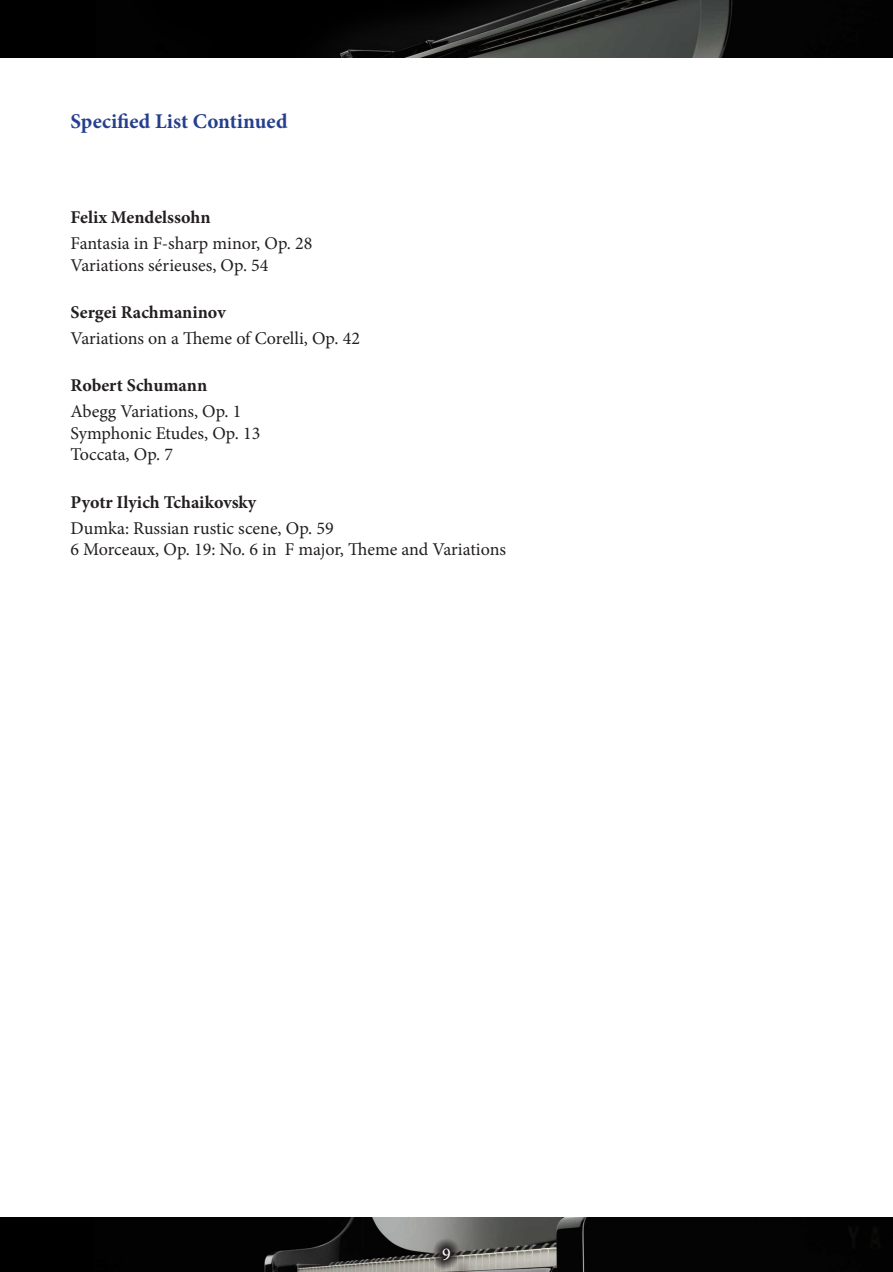
<style>
.page{position:relative;width:893px;height:1272px;background:#fff}
.page>*{position:absolute;margin:0;border:0;box-sizing:border-box;transform-origin:0 0}
.t1{font:700 21px "Minion Pro";color:#253f8e}
.t2{font:18px "Minion Pro";color:#231f20}
.t3{font:700 18px "Minion Pro";color:#231f20}
.t4{font:18px "Minion Pro";color:#fff}
</style>
<div class="page">
<img style="left:0;top:0;width:893px;height:57px">
<img style="left:0;top:1217px;width:893px;height:54px">
<div style="left:450px;top:1255px;width:23px;height:16px;background:#231f20;opacity:.75"></div>
<svg style="left:432px;top:1238px;width:28px;height:31px"></svg>
<p class="t1" style="left:71px;top:106px;width:218px">Specified List Continued</p>
<p class="t3" style="left:71px;top:205px;width:142px">Felix Mendelssohn</p>
<p class="t2" style="left:71px;top:231px;width:243px">Fantasia in F-sharp minor, Op. 28</p>
<p class="t2" style="left:71px;top:253px;width:199px">Variations sérieuses, Op. 54</p>
<p class="t3" style="left:71px;top:299px;width:157px">Sergei Rachmaninov</p>
<p class="t2" style="left:71px;top:326px;width:291px">Variations on a Theme of Corelli, Op. 42</p>
<p class="t3" style="left:71px;top:373px;width:138px">Robert Schumann</p>
<p class="t2" style="left:71px;top:399px;width:172px">Abegg Variations, Op. 1</p>
<p class="t2" style="left:71px;top:421px;width:191px">Symphonic Etudes, Op. 13</p>
<p class="t2" style="left:71px;top:442px;width:104px">Toccata, Op. 7</p>
<p class="t3" style="left:71px;top:489px;width:187px">Pyotr Ilyich Tchaikovsky</p>
<p class="t2" style="left:71px;top:516px;width:265px">Dumka: Russian rustic scene, Op. 59</p>
<p class="t2" style="left:71px;top:537px;width:437px">6 Morceaux, Op. 19: No. 6 in F major, Theme and Variations</p>
<p class="t4" style="left:442px;top:1241px;width:10px">9</p>
</div>
